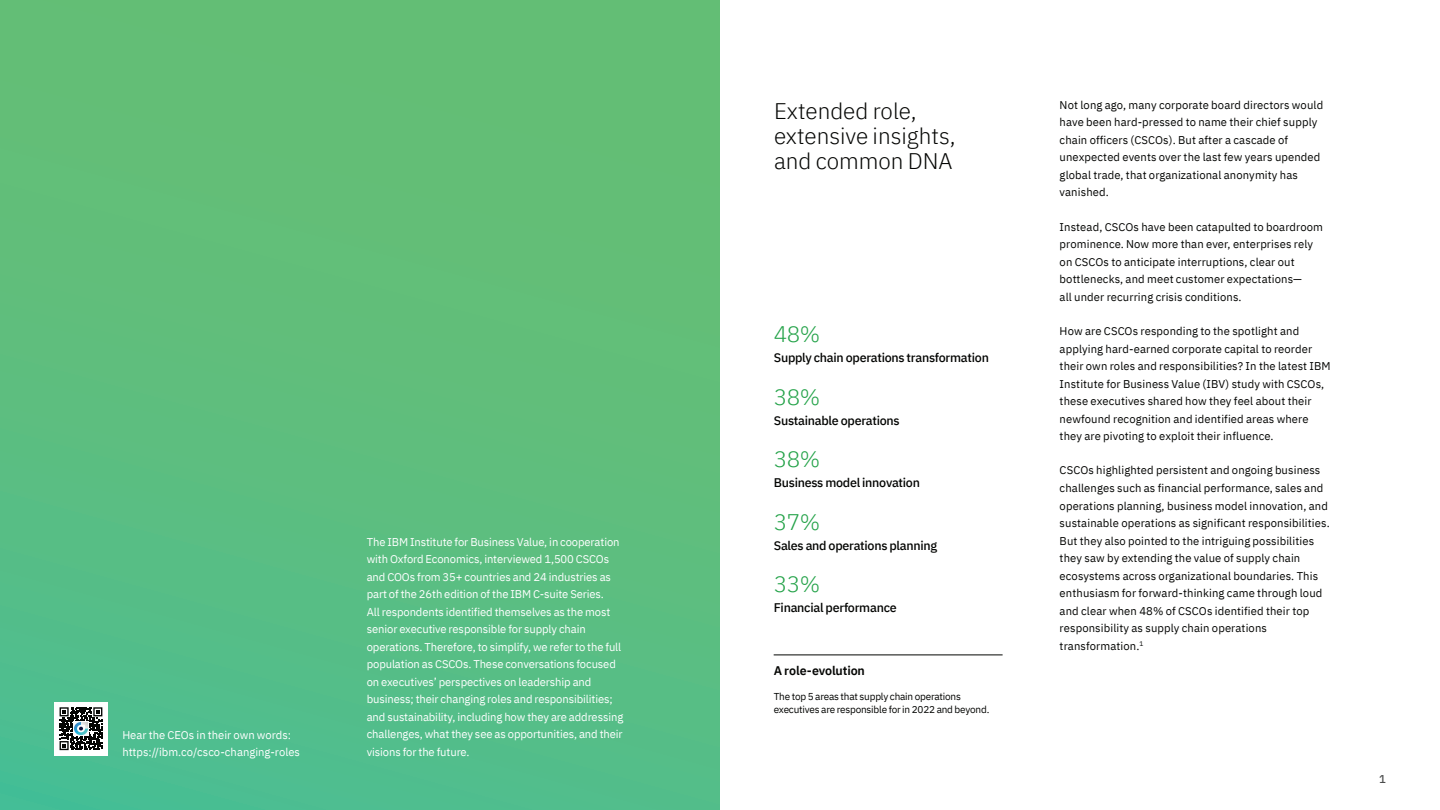
<style>
.page{position:relative;width:1440px;height:810px;background:#fff}
.page>*{position:absolute;margin:0;border:0;box-sizing:border-box;transform-origin:0 0}
.t1{font:300 22.5px/25px "IBM Plex Sans";color:#040503}
.t2{font:300 22.5px "IBM Plex Sans";letter-spacing:-.02em;color:#23a248}
.t3{font:500 12.5px "IBM Plex Sans";letter-spacing:-.02em;color:#040503}
.t4{font:600 12.5px "IBM Plex Sans";letter-spacing:-.01em;color:#040503}
.t5{font:11.25px/17.5px "IBM Plex Sans";letter-spacing:.01em;color:#040503}
.t6{font:11.25px/17.5px "IBM Plex Sans";letter-spacing:-.01em;color:#fff}
.t7{font:500 11.25px "IBM Plex Sans";color:#4b4c4c}
.t8{font:10px/13.8px "IBM Plex Sans";letter-spacing:-.02em;color:#040503}
</style>
<div class="page">
<div style="left:0;top:0;width:720px;height:810px;background:linear-gradient(to bottom,#68be71,#52be8c)"></div>
<div style="left:54px;top:702px;width:54px;height:54px;background:#fff"></div>
<svg style="left:59px;top:707px;width:44px;height:44px"></svg>
<svg style="left:60px;top:707px;width:42px;height:43px"></svg>
<img style="left:74px;top:722px;width:14px;height:14px">
<hr style="left:774px;top:655px;width:229px;height:1px;background:#040503">
<p class="t6" style="left:122px;top:725px;width:179px;line-height:16.9px">Hear the CEOs in their own words: https://ibm.co/csco-changing-roles</p>
<p class="t6" style="left:367px;top:532px;width:258px">The IBM Institute for Business Value, in cooperation with Oxford Economics, interviewed 1,500 CSCOs and COOs from 35+ countries and 24 industries as part of the 26th edition of the IBM C-suite Series.<br>All respondents identified themselves as the most senior executive responsible for supply chain operations. Therefore, to simplify, we refer to the full population as CSCOs. These conversations focused on executives’ perspectives on leadership and business; their changing roles and responsibilities; and sustainability, including how they are addressing challenges, what they see as opportunities, and their visions for the future.</p>
<h1 class="t1" style="left:774px;top:96px;width:183px">Extended role, extensive insights, and common DNA</h1>
<h1 class="t2" style="left:774px;top:318px;width:48px">48%</h1>
<p class="t3" style="left:774px;top:348px;width:217px">Supply chain operations transformation</p>
<h1 class="t2" style="left:774px;top:380px;width:48px">38%</h1>
<p class="t3" style="left:774px;top:411px;width:127px">Sustainable operations</p>
<h1 class="t2" style="left:774px;top:443px;width:48px">38%</h1>
<p class="t3" style="left:774px;top:473px;width:148px">Business model innovation</p>
<h1 class="t2" style="left:774px;top:505px;width:48px">37%</h1>
<p class="t3" style="left:774px;top:536px;width:165px">Sales and operations planning</p>
<h1 class="t2" style="left:774px;top:568px;width:48px">33%</h1>
<p class="t3" style="left:774px;top:598px;width:124px">Financial performance</p>
<p class="t4" style="left:774px;top:660px;width:93px">A role-evolution</p>
<p class="t8" style="left:774px;top:688px;width:217px">The top 5 areas that supply chain operations executives are responsible for in 2022 and beyond.</p>
<p class="t5" style="left:1060px;top:95px;width:265px">Not long ago, many corporate board directors would have been hard-pressed to name their chief supply chain officers (CSCOs). But after a cascade of unexpected events over the last few years upended global trade, that organizational anonymity has vanished.</p>
<p class="t5" style="left:1060px;top:217px;width:265px">Instead, CSCOs have been catapulted to boardroom prominence. Now more than ever, enterprises rely on CSCOs to anticipate interruptions, clear out bottlenecks, and meet customer expectations—<br>all under recurring crisis conditions.</p>
<p class="t5" style="left:1060px;top:321px;width:273px">How are CSCOs responding to the spotlight and applying hard-earned corporate capital to reorder their own roles and responsibilities? In the latest IBM Institute for Business Value (IBV) study with CSCOs, these executives shared how they feel about their newfound recognition and identified areas where they are pivoting to exploit their influence.</p>
<p class="t5" style="left:1060px;top:461px;width:272px">CSCOs highlighted persistent and ongoing business challenges such as financial performance, sales and operations planning, business model innovation, and sustainable operations as significant responsibilities.<br>But they also pointed to the intriguing possibilities they saw by extending the value of supply chain ecosystems across organizational boundaries. This enthusiasm for forward-thinking came through loud and clear when 48% of CSCOs identified their top responsibility as supply chain operations transformation.<sup>1</sup></p>
<p class="t7" style="left:1379px;top:770px;width:8px">1</p>
</div>
